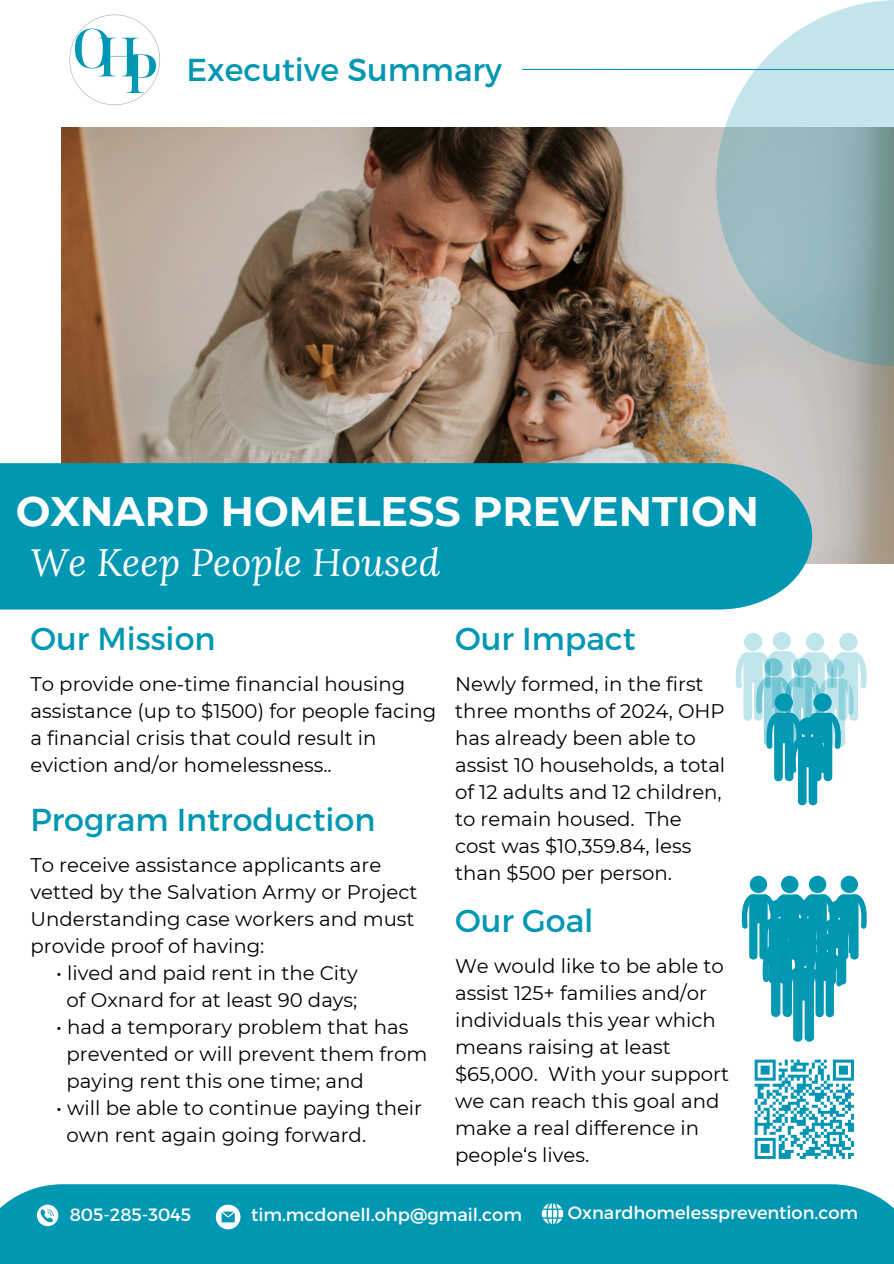
<style>
.page{position:relative;width:894px;height:1264px;background:#fff}
.page>*{position:absolute;margin:0;border:0;box-sizing:border-box;transform-origin:0 0}
.t1{font:500 54.15px "Noto Serif Display";color:#0097b2}
.t2{font:700 41.1px "Montserrat";color:#fff}
.t3{font:italic 38.1px "Lora";color:#fff}
.t4{font:31.65px "Montserrat";color:#0097b2}
.t5{font:19.65px/27px "Montserrat";color:#000}
.t6{font:17.85px "Montserrat";color:#fff}
</style>
<div class="page">
<img style="left:62px;top:128px;width:831px;height:435px">
<div style="left:0;top:1184px;width:893px;height:79px;background:#0097b2"></div>
<div style="left:0;top:463px;width:812px;height:146px;background:#0097b2"></div>
<svg style="left:716px;top:0;width:177px;height:366px;background:#adc8cb"></svg>
<hr style="left:522px;top:69px;width:371px;height:1px;background:#0097b2">
<svg style="left:216px;top:1204px;width:24px;height:25px"></svg>
<svg style="left:37px;top:1204px;width:21px;height:21px"></svg>
<svg style="left:541px;top:1203px;width:22px;height:21px"></svg>
<div style="left:772px;top:632px;width:18px;height:18px;background:#c0e5eb;border-radius:50%"></div>
<svg style="left:805px;top:633px;width:19px;height:18px"></svg>
<svg style="left:743px;top:633px;width:19px;height:18px"></svg>
<div style="left:839px;top:633px;width:18px;height:18px;background:#c0e5eb;border-radius:50%"></div>
<svg style="left:735px;top:651px;width:132px;height:154px"></svg>
<div style="left:798px;top:717px;width:18px;height:18px;background:#0097b2;border-radius:50%"></div>
<div style="left:780px;top:875px;width:18px;height:18px;background:#0097b2;border-radius:50%"></div>
<div style="left:808px;top:875px;width:18px;height:18px;background:#0097b2;border-radius:50%"></div>
<div style="left:749px;top:875px;width:18px;height:18px;background:#0097b2;border-radius:50%"></div>
<div style="left:840px;top:875px;width:17px;height:18px;background:#0097b2;border-radius:50%"></div>
<svg style="left:69px;top:14px;width:91px;height:91px"></svg>
<img style="left:754px;top:1059px;width:100px;height:100px">
<svg style="left:741px;top:894px;width:126px;height:147px"></svg>
<div style="left:793px;top:946px;width:20px;height:20px;background:#0097b2;border-radius:50%"></div>
<h1 class="t1" style="left:72px;top:18px;width:88px">OHP</h1>
<p class="t4" style="left:186px;top:49px;width:317px">Executive Summary</p>
<h3 class="t2" style="left:16px;top:486px;width:744px">OXNARD HOMELESS PREVENTION</h3>
<p class="t3" style="left:30px;top:536px;width:411px">We Keep People Housed</p>
<p class="t4" style="left:30px;top:618px;width:186px">Our Mission</p>
<p class="t5" style="left:30px;top:670px;width:407px">To provide one-time financial housing assistance (up to $1500) for people facing a financial crisis that could result in eviction and/or homelessness..</p>
<p class="t4" style="left:30px;top:799px;width:346px">Program Introduction</p>
<p class="t5" style="left:30px;top:851px;width:388px">To receive assistance applicants are vetted by the Salvation Army or Project Understanding case workers and must provide proof of having:</p>
<p class="t5" style="left:56px;top:959px;width:303px">• lived and paid rent in the City</p>
<p class="t5" style="left:67px;top:986px;width:292px">of Oxnard for at least 90 days;</p>
<p class="t5" style="left:56px;top:1013px;width:353px">• had a temporary problem that has</p>
<p class="t5" style="left:67px;top:1040px;width:362px">prevented or will prevent them from</p>
<p class="t5" style="left:67px;top:1067px;width:299px">paying rent this one time; and</p>
<h3 class="t5" style="left:56px;top:1094px;width:367px">• will be able to continue paying their</h3>
<p class="t5" style="left:67px;top:1121px;width:301px">own rent again going forward.</p>
<p class="t4" style="left:455px;top:618px;width:182px">Our Impact</p>
<p class="t5" style="left:455px;top:670px;width:271px">Newly formed, in the first three months of 2024, OHP has already been able to assist 10 households, a total of 12 adults and 12 children, to remain housed. The cost was $10,359.84, less than $500 per person.</p>
<h3 class="t4" style="left:455px;top:900px;width:140px">Our Goal</h3>
<p class="t5" style="left:455px;top:952px;width:275px">We would like to be able to assist 125+ families and/or individuals this year which means raising at least $65,000. With your support we can reach this goal and make a real difference in people‘s lives.</p>
<h3 class="t6" style="left:70px;top:1203px;width:123px">805-285-3045</h3>
<p class="t6" style="left:251px;top:1203px;width:272px">tim.mcdonell.ohp@gmail.com</p>
<p class="t6" style="left:567px;top:1200px;width:292px">Oxnardhomelessprevention.com</p>
</div>
